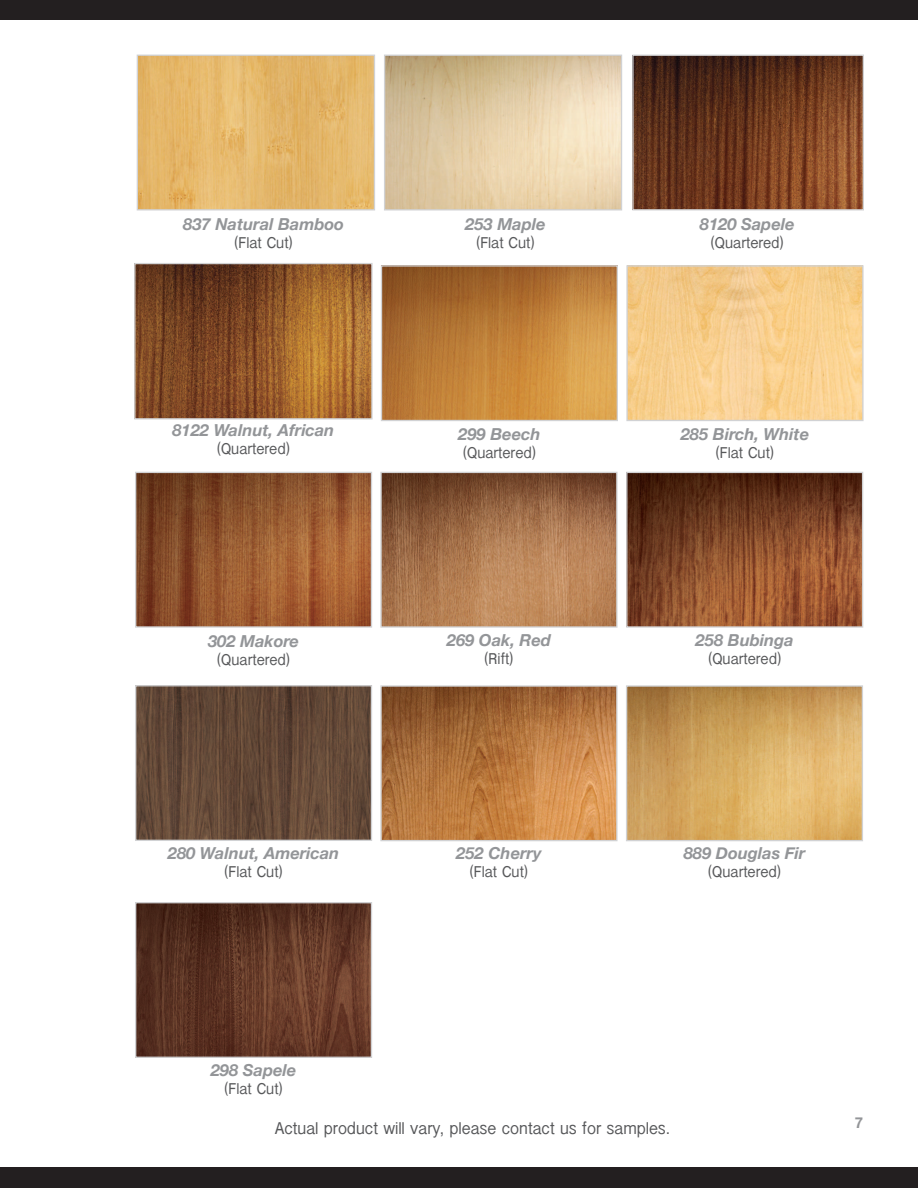
<style>
.page{position:relative;width:918px;height:1188px;background:#fff}
.page>*{position:absolute;margin:0;border:0;box-sizing:border-box;transform-origin:0 0}
.t1{font:18px "Inai Mathi";color:#57585a}
.t2{font:italic 700 16.5px "Helvetica Neue";color:#939598}
.t3{font:16.5px "Inai Mathi";color:#57585a}
.t4{font:700 15px "Helvetica Neue";color:#939598}
</style>
<div class="page">
<img style="left:139px;top:57px;width:234px;height:151px">
<div style="left:137px;top:55px;width:238px;height:155px;border:1px solid #d1d2d4"></div>
<img style="left:386px;top:57px;width:234px;height:151px">
<div style="left:384px;top:55px;width:238px;height:155px;border:1px solid #d1d2d4"></div>
<img style="left:634px;top:57px;width:228px;height:151px">
<div style="left:632px;top:55px;width:232px;height:155px;border:1px solid #d1d2d4"></div>
<img style="left:136px;top:265px;width:235px;height:153px">
<div style="left:134px;top:263px;width:239px;height:157px;border:1px solid #d1d2d4"></div>
<img style="left:383px;top:267px;width:233px;height:152px">
<div style="left:381px;top:265px;width:237px;height:156px;border:1px solid #d1d2d4"></div>
<img style="left:628px;top:267px;width:234px;height:152px">
<div style="left:626px;top:265px;width:238px;height:156px;border:1px solid #d1d2d4"></div>
<img style="left:137px;top:474px;width:233px;height:152px">
<div style="left:135px;top:472px;width:237px;height:156px;border:1px solid #d1d2d4"></div>
<img style="left:382px;top:474px;width:234px;height:152px">
<div style="left:380px;top:472px;width:238px;height:156px;border:1px solid #d1d2d4"></div>
<img style="left:628px;top:474px;width:233px;height:152px">
<div style="left:626px;top:472px;width:237px;height:156px;border:1px solid #d1d2d4"></div>
<img style="left:137px;top:687px;width:233px;height:152px">
<div style="left:135px;top:685px;width:237px;height:156px;border:1px solid #d1d2d4"></div>
<img style="left:382px;top:687px;width:234px;height:152px">
<div style="left:380px;top:685px;width:238px;height:156px;border:1px solid #d1d2d4"></div>
<img style="left:628px;top:687px;width:233px;height:152px">
<div style="left:626px;top:685px;width:237px;height:156px;border:1px solid #d1d2d4"></div>
<img style="left:137px;top:904px;width:233px;height:152px">
<div style="left:135px;top:902px;width:237px;height:156px;border:1px solid #d1d2d4"></div>
<div style="left:0;top:1168px;width:918px;height:20px;background:#231f20"></div>
<div style="left:0;top:0;width:918px;height:20px;background:#231f20"></div>
<p class="t2" style="left:183px;top:218px;width:162px">837 Natural Bamboo</p>
<p class="t3" style="left:234px;top:235px;width:60px">(Flat Cut)</p>
<p class="t2" style="left:465px;top:218px;width:82px">253 Maple</p>
<p class="t3" style="left:476px;top:235px;width:60px">(Flat Cut)</p>
<p class="t2" style="left:700px;top:218px;width:96px">8120 Sapele</p>
<p class="t3" style="left:711px;top:235px;width:75px">(Quartered)</p>
<p class="t2" style="left:172px;top:424px;width:163px">8122 Walnut, African</p>
<p class="t3" style="left:217px;top:440px;width:75px">(Quartered)</p>
<p class="t2" style="left:458px;top:428px;width:84px">299 Beech</p>
<p class="t3" style="left:463px;top:445px;width:75px">(Quartered)</p>
<p class="t2" style="left:681px;top:428px;width:130px">285 Birch, White</p>
<p class="t3" style="left:716px;top:445px;width:60px">(Flat Cut)</p>
<p class="t2" style="left:208px;top:635px;width:93px">302 Makore</p>
<p class="t3" style="left:217px;top:652px;width:75px">(Quartered)</p>
<p class="t2" style="left:447px;top:634px;width:106px">269 Oak, Red</p>
<p class="t3" style="left:484px;top:651px;width:31px">(Rift)</p>
<p class="t2" style="left:696px;top:634px;width:100px">258 Bubinga</p>
<p class="t3" style="left:708px;top:651px;width:75px">(Quartered)</p>
<p class="t2" style="left:168px;top:847px;width:173px">280 Walnut, American</p>
<p class="t3" style="left:224px;top:864px;width:60px">(Flat Cut)</p>
<p class="t2" style="left:456px;top:847px;width:87px">252 Cherry</p>
<p class="t3" style="left:470px;top:864px;width:60px">(Flat Cut)</p>
<p class="t2" style="left:684px;top:847px;width:123px">889 Douglas Fir</p>
<p class="t3" style="left:708px;top:864px;width:75px">(Quartered)</p>
<p class="t2" style="left:211px;top:1064px;width:87px">298 Sapele</p>
<p class="t3" style="left:224px;top:1081px;width:60px">(Flat Cut)</p>
<p class="t1" style="left:275px;top:1120px;width:397px">Actual product will vary, please contact us for samples.</p>
<p class="t4" style="left:855px;top:1117px;width:10px">7</p>
</div>
